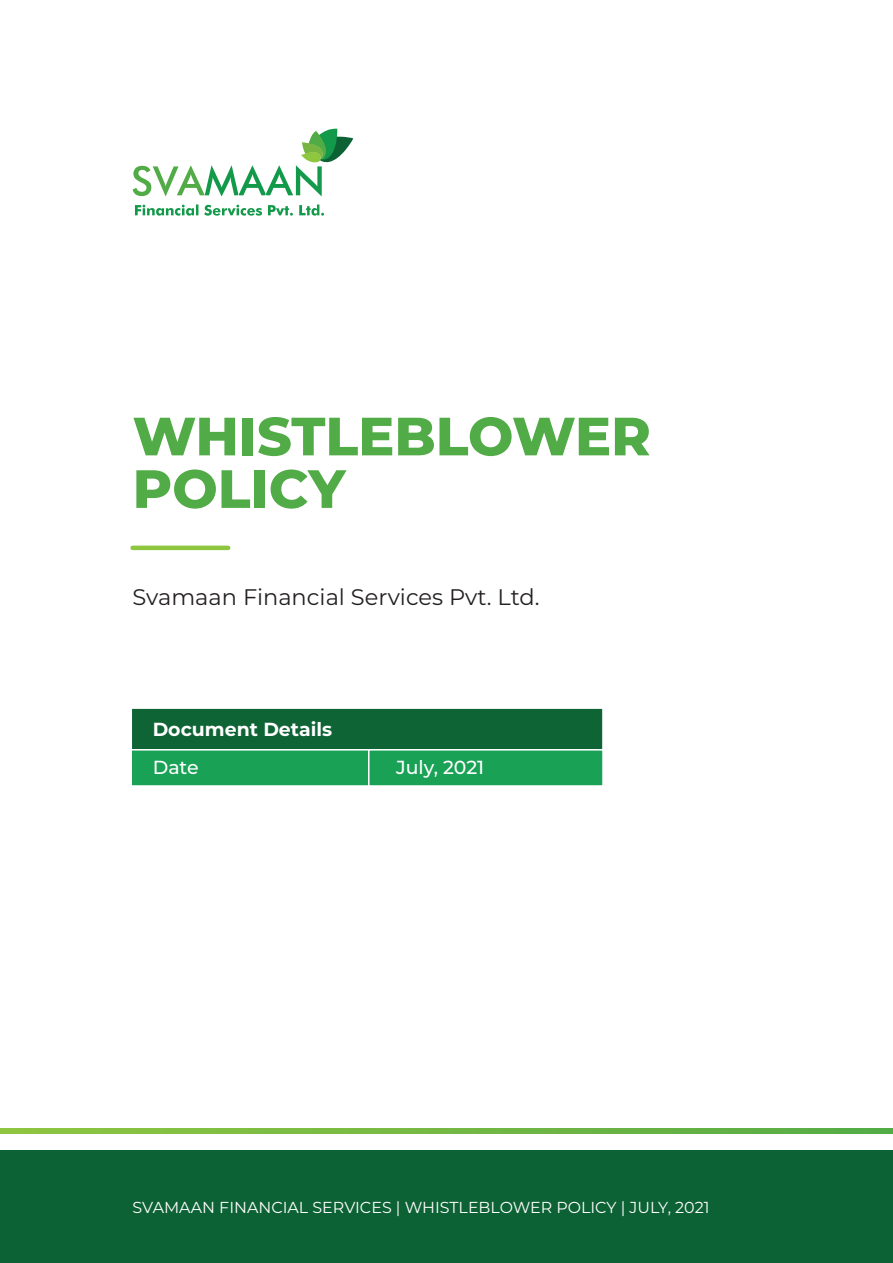
<style>
.page{position:relative;width:893px;height:1263px;background:#fff}
.page>*{position:absolute;margin:0;border:0;box-sizing:border-box;transform-origin:0 0}
.t1{font:800 53.7px/52.5px "Montserrat";color:#51ab46}
.t2{font:22.5px "Montserrat";color:#231f20}
.t3{font:700 18.9px "Montserrat";color:#fff}
.t4{font:500 18.9px "Montserrat";color:#fff}
.t5{font:15.9px "Montserrat";color:#fff}
</style>
<div class="page">
<div style="left:0;top:1150px;width:893px;height:113px;background:#0d6235"></div>
<hr style="left:133px;top:546px;width:95px;height:4px;background:#8ec63f">
<svg style="left:133px;top:128px;width:220px;height:68px"></svg>
<svg style="left:135px;top:204px;width:189px;height:12px"></svg>
<div style="left:130px;top:707px;width:474px;height:44px;background:#0f6435;border:2px solid #fff"></div>
<div style="left:130px;top:749px;width:240px;height:38px;background:#19a156;border:2px solid #fff"></div>
<div style="left:368px;top:749px;width:236px;height:38px;background:#19a156;border:2px solid #fff"></div>
<svg style="left:0;top:1128px;width:893px;height:5px;background:#72b844"></svg>
<h1 class="t1" style="left:133px;top:407px;width:520px">WHISTLEBLOWER<br>POLICY</h1>
<h2 class="t2" style="left:133px;top:582px;width:408px">Svamaan Financial Services Pvt. Ltd.</h2>
<p class="t3" style="left:153px;top:715px;width:181px">Document Details</p>
<p class="t4" style="left:153px;top:754px;width:47px">Date</p>
<p class="t4" style="left:396px;top:754px;width:90px">July, 2021</p>
<p class="t5" style="left:132px;top:1197px;width:578px">SVAMAAN FINANCIAL SERVICES | WHISTLEBLOWER POLICY | JULY, 2021</p>
</div>
